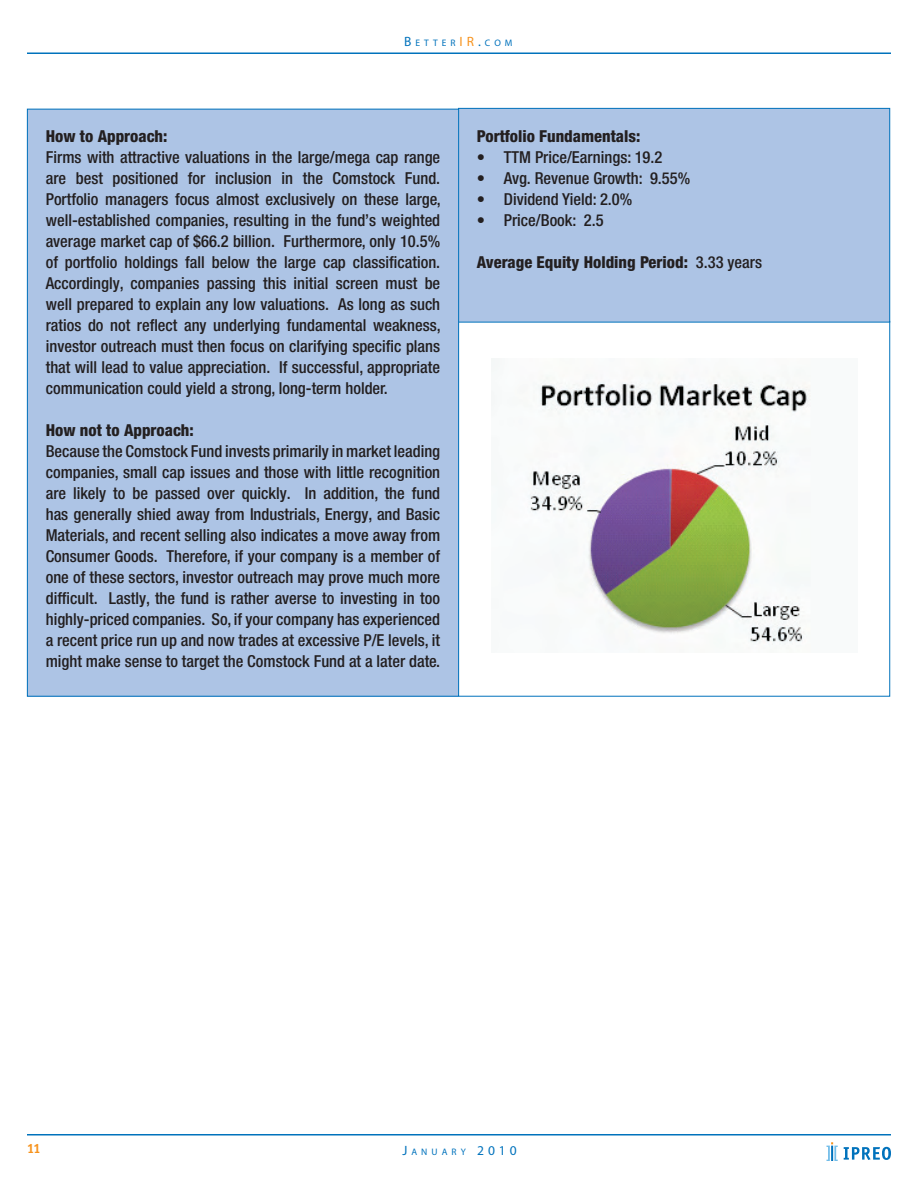
<style>
.page{position:relative;width:918px;height:1188px;background:#fff}
.page>*{position:absolute;margin:0;border:0;box-sizing:border-box;transform-origin:0 0}
.t1{font:500 condensed 16.5px/21px "Helvetica Neue LT Pro";color:#231f20;text-align:justify}
.t2{font:800 condensed 16.5px "Helvetica Neue LT Pro";color:#231f20}
.t3{font:700 13.5px "Officina Sans ITC Std";color:#f7931d}
.t4{font:9.45px "Myriad Pro";letter-spacing:.43em;color:#0072bc}
.s1{font-size:13.5px}
.s2{font-size:13.5px;color:#f7931d}
.s3{font-weight:500}
</style>
<div class="page">
<hr style="left:27px;top:1134px;width:864px;height:2px;background:#0072bc">
<hr style="left:27px;top:52px;width:864px;height:2px;background:#0072bc">
<svg style="left:844px;top:1147px;width:47px;height:13px"></svg>
<svg style="left:826px;top:1142px;width:12px;height:19px"></svg>
<div style="left:458px;top:108px;width:432px;height:214px;background:#adc4e5"></div>
<div style="left:458px;top:108px;width:432px;height:214px;border:1px solid #0072bc"></div>
<div style="left:27px;top:109px;width:432px;height:587px;background:#adc4e5"></div>
<img style="left:492px;top:358px;width:318px;height:287px">
<p class="t4" style="left:404px;top:37px;width:110px"><span class="s1">B</span>ETTER<span class="s2">IR</span><span class="s1">.</span>COM</p>
<p class="t2" style="left:46px;top:126px;width:123px">How to Approach:</p>
<p class="t1" style="left:46px;top:147px;width:397px">Firms with attractive valuations in the large/mega cap range are best positioned for inclusion in the Comstock Fund.<br>Portfolio managers focus almost exclusively on these large, well-established companies, resulting in the fund’s weighted average market cap of $66.2 billion. Furthermore, only 10.5% of portfolio holdings fall below the large cap classification.<br>Accordingly, companies passing this initial screen must be well prepared to explain any low valuations. As long as such ratios do not reflect any underlying fundamental weakness, investor outreach must then focus on clarifying specific plans that will lead to value appreciation. If successful, appropriate communication could yield a strong, long-term holder.</p>
<p class="t2" style="left:46px;top:420px;width:150px">How not to Approach:</p>
<p class="t1" style="left:46px;top:441px;width:396px">Because the Comstock Fund invests primarily in market leading companies, small cap issues and those with little recognition are likely to be passed over quickly. In addition, the fund has generally shied away from Industrials, Energy, and Basic Materials, and recent selling also indicates a move away from Consumer Goods. Therefore, if your company is a member of one of these sectors, investor outreach may prove much more difficult. Lastly, the fund is rather averse to investing in too highly-priced companies. So, if your company has experienced a recent price run up and now trades at excessive P/E levels, it might make sense to target the Comstock Fund at a later date.</p>
<p class="t2" style="left:477px;top:125px;width:165px">Portfolio Fundamentals:</p>
<p class="t1" style="left:477px;top:146px;width:187px">• TTM Price/Earnings: 19.2</p>
<p class="t1" style="left:477px;top:167px;width:215px">• Avg. Revenue Growth: 9.55%</p>
<p class="t1" style="left:477px;top:188px;width:157px">• Dividend Yield: 2.0%</p>
<p class="t1" style="left:477px;top:209px;width:128px">• Price/Book: 2.5</p>
<p class="t2" style="left:477px;top:251px;width:287px">Average Equity Holding Period: <span class="s3">3.33 years</span></p>
<p class="t3" style="left:27px;top:1141px;width:15px">11</p>
<p class="t4" style="left:402px;top:1146px;width:116px"><span class="s1">J</span>AN UARY <span class="s1">2010</span></p>
</div>
